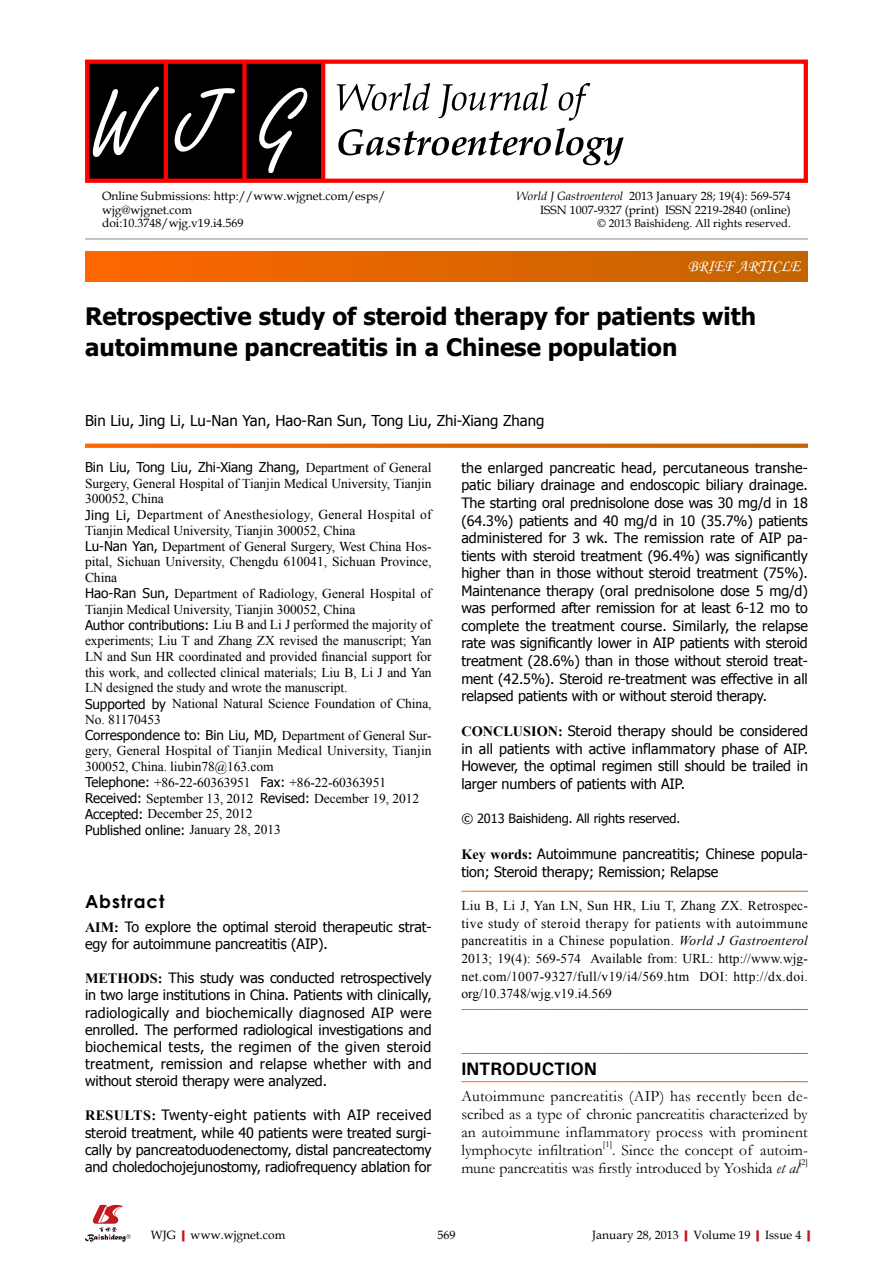
<style>
.page{position:relative;width:893px;height:1263px;background:#fff}
.page>*{position:absolute;margin:0;border:0;box-sizing:border-box;transform-origin:0 0}
.t1{font:700 24px/31.5px "Tahoma";color:#000}
.t2{font:700 18px "Univers";color:#000}
.t3{font:700 18px "Century Gothic";letter-spacing:.05em;color:#000}
.t4{font:16.5px "Monotype Corsiva";color:#fff}
.t5{font:15.75px/18px "Garamond";color:#000;text-align:justify}
.t6{font:15px "Tahoma";color:#000}
.t7{font:14.25px/17.5px "Tahoma";letter-spacing:-.005em;color:#000;text-align:justify}
.t8{font:13.5px/15.8px "Times New Roman";letter-spacing:-.005em;color:#000}
.t9{font:13.5px "Tahoma";letter-spacing:-.005em;color:#000}
.t10{font:12.75px "Tahoma";letter-spacing:-.005em;color:#000}
.t11{font:12px/13.5px "Book Antiqua";color:#000;text-align:right}
.t12{font:11.25px "Book Antiqua";color:#000}
.t13{font:9.15px "Garamond";color:#000}
.s1{font-style:italic}
.s2{font-family:"Times New Roman"}
.s3{font-family:"Tahoma"}
.s4{font-family:"Times New Roman";font-weight:700}
.s5{font-weight:700;color:#c01920}
</style>
<div class="page">
<div style="left:85px;top:252px;width:723px;height:29px;background:linear-gradient(to right,#f60,#c16500)"></div>
<hr style="left:85px;top:239px;width:723px;height:1px;background:#898989">
<div style="left:87px;top:61px;width:236px;height:121px;background:#000"></div>
<hr style="left:164px;top:61px;width:4px;height:121px;background:#f00">
<div style="left:242px;top:61px;width:5px;height:121px;background:#f00"></div>
<hr style="left:321px;top:61px;width:4px;height:121px;background:#f00">
<div style="left:85px;top:60px;width:723px;height:123px;border:4px solid #f00"></div>
<svg style="left:259px;top:88px;width:48px;height:85px"></svg>
<svg style="left:175px;top:88px;width:60px;height:64px"></svg>
<svg style="left:93px;top:87px;width:66px;height:70px"></svg>
<svg style="left:337px;top:83px;width:253px;height:38px"></svg>
<svg style="left:338px;top:128px;width:286px;height:37px"></svg>
<svg style="left:85px;top:444px;width:723px;height:4px;background:#e16a08"></svg>
<svg style="left:85px;top:1205px;width:46px;height:37px"></svg>
<p class="t11" style="left:102px;top:189px;width:285px;text-align:left">Online Submissions: http://www.wjgnet.com/esps/ wjg@wjgnet.com<br>doi:10.3748/wjg.v19.i4.569</p>
<p class="t11" style="left:517px;top:189px;width:276px"><span class="s1">World J Gastroenterol</span> 2013 January 28; 19(4): 569-574<br>ISSN 1007-9327 (print) ISSN 2219-2840 (online)</p>
<p class="t12" style="left:598px;top:215px;width:195px">© 2013 Baishideng. All rights reserved.</p>
<p class="t4" style="left:688px;top:256px;width:114px">BRIEF ARTICLE</p>
<h1 class="t1" style="left:85px;top:298px;width:672px">Retrospective study of steroid therapy for patients with autoimmune pancreatitis in a Chinese population</h1>
<p class="t6" style="left:85px;top:410px;width:461px">Bin Liu, Jing Li, Lu-Nan Yan, Hao-Ran Sun, Tong Liu, Zhi-Xiang Zhang</p>
<p class="t9" style="left:85px;top:458px;width:348px">Bin Liu, Tong Liu, Zhi-Xiang Zhang, <span class="s2">Department of General</span></p>
<p class="t8" style="left:85px;top:475px;width:348px">Surgery, General Hospital of Tianjin Medical University, Tianjin 300052, China<br><span class="s3">Jing Li,</span> Department of Anesthesiology, General Hospital of Tianjin Medical University, Tianjin 300052, China<br><span class="s3">Lu-Nan Yan,</span> Department of General Surgery, West China Hos&shy;pital, Sichuan University, Chengdu 610041, Sichuan Province, China<br><span class="s3">Hao-Ran Sun,</span> Department of Radiology, General Hospital of Tianjin Medical University, Tianjin 300052, China<br><span class="s3">Author contributions:</span> Liu B and Li J performed the majority of experiments; Liu T and Zhang ZX revised the manuscript; Yan LN and Sun HR coordinated and provided financial support for this work, and collected clinical materials; Liu B, Li J and Yan LN designed the study and wrote the manuscript.<br><span class="s3">Supported by</span> National Natural Science Foundation of China, No. 81170453</p>
<p class="t9" style="left:85px;top:726px;width:348px">Correspondence to: Bin Liu, MD, <span class="s2">Department of General Sur-</span></p>
<p class="t8" style="left:85px;top:743px;width:348px">gery, General Hospital of Tianjin Medical University, Tianjin 300052, China. liubin78@163.com<br><span class="s3">Telephone:</span> +86-22-60363951 <span class="s3">Fax:</span> +86-22-60363951<br><span class="s3">Received:</span> September 13, 2012 <span class="s3">Revised:</span> December 19, 2012<br><span class="s3">Accepted:</span> December 25, 2012</p>
<p class="t9" style="left:85px;top:821px;width:198px">Published online: <span class="s2">January 28, 2013</span></p>
<p class="t3" style="left:85px;top:888px;width:81px">Abstract</p>
<p class="t7" style="left:85px;top:917px;width:348px;line-height:17.1px"><span class="s4">AIM:</span> To explore the optimal steroid therapeutic strat&shy;egy for autoimmune pancreatitis (AIP).</p>
<p class="t7" style="left:85px;top:969px;width:348px;line-height:17.1px"><span class="s4">METHODS:</span> This study was conducted retrospectively in two large institutions in China. Patients with clinically, radiologically and biochemically diagnosed AIP were enrolled. The performed radiological investigations and biochemical tests, the regimen of the given steroid treatment, remission and relapse whether with and without steroid therapy were analyzed.</p>
<p class="t7" style="left:85px;top:1106px;width:348px"><span class="s4">RESULTS:</span> Twenty-eight patients with AIP received steroid treatment, while 40 patients were treated surgi&shy;cally by pancreatoduodenectomy, distal pancreatectomy and choledochojejunostomy, radiofrequency ablation for</p>
<p class="t7" style="left:461px;top:458px;width:348px">the enlarged pancreatic head, percutaneous transhe&shy;patic biliary drainage and endoscopic biliary drainage.<br>The starting oral prednisolone dose was 30 mg/d in 18 (64.3%) patients and 40 mg/d in 10 (35.7%) patients administered for 3 wk. The remission rate of AIP pa&shy;tients with steroid treatment (96.4%) was significantly higher than in those without steroid treatment (75%).<br>Maintenance therapy (oral prednisolone dose 5 mg/d) was performed after remission for at least 6-12 mo to complete the treatment course. Similarly, the relapse rate was significantly lower in AIP patients with steroid treatment (28.6%) than in those without steroid treat&shy;ment (42.5%). Steroid re-treatment was effective in all relapsed patients with or without steroid therapy.</p>
<p class="t7" style="left:461px;top:721px;width:348px"><span class="s4">CONCLUSION:</span> Steroid therapy should be considered in all patients with active inflammatory phase of AIP.<br>However, the optimal regimen still should be trailed in larger numbers of patients with AIP.</p>
<p class="t10" style="left:461px;top:809px;width:221px">© 2013 Baishideng. All rights reserved.</p>
<p class="t7" style="left:461px;top:844px;width:348px"><span class="s4">Key words:</span> Autoimmune pancreatitis; Chinese popula&shy;tion; Steroid therapy; Remission; Relapse</p>
<p class="t8" style="left:461px;top:897px;width:348px;line-height:17.5px;text-align:justify">Liu B, Li J, Yan LN, Sun HR, Liu T, Zhang ZX. Retrospec&shy;tive study of steroid therapy for patients with autoimmune pancreatitis in a Chinese population. <span class="s1">World J Gastroenterol </span>2013; 19(4): 569-574 Available from: URL: http://www.wjg&shy;net.com/1007-9327/full/v19/i4/569.htm DOI: http://dx.doi. org/10.3748/wjg.v19.i4.569</p>
<p class="t2" style="left:461px;top:1057px;width:137px">INTRODUCTION</p>
<p class="t5" style="left:461px;top:1086px;width:348px">Autoimmune pancreatitis (AIP) has recently been de&shy;scribed as a type of chronic pancreatitis characterized by an autoimmune inflammatory process with prominent lymphocyte infiltration</p>
<p class="t13" style="left:603px;top:1138px;width:11px">[1]</p>
<p class="t5" style="left:461px;top:1140px;width:348px;text-indent:151px">. Since the concept of autoim&shy;mune pancreatitis was firstly introduced by Yoshida <span class="s1">et al</span></p>
<p class="t13" style="left:799px;top:1156px;width:11px">[2]</p>
<p class="t11" style="left:151px;top:1227px;width:136px">WJG<span class="s5">|</span>www.wjgnet.com</p>
<p class="t11" style="left:437px;top:1227px;width:19px">569</p>
<p class="t11" style="left:592px;top:1227px;width:225px">January 28, 2013<span class="s5">|</span>Volume 19<span class="s5">|</span>Issue 4<span class="s5">|</span></p>
</div>
